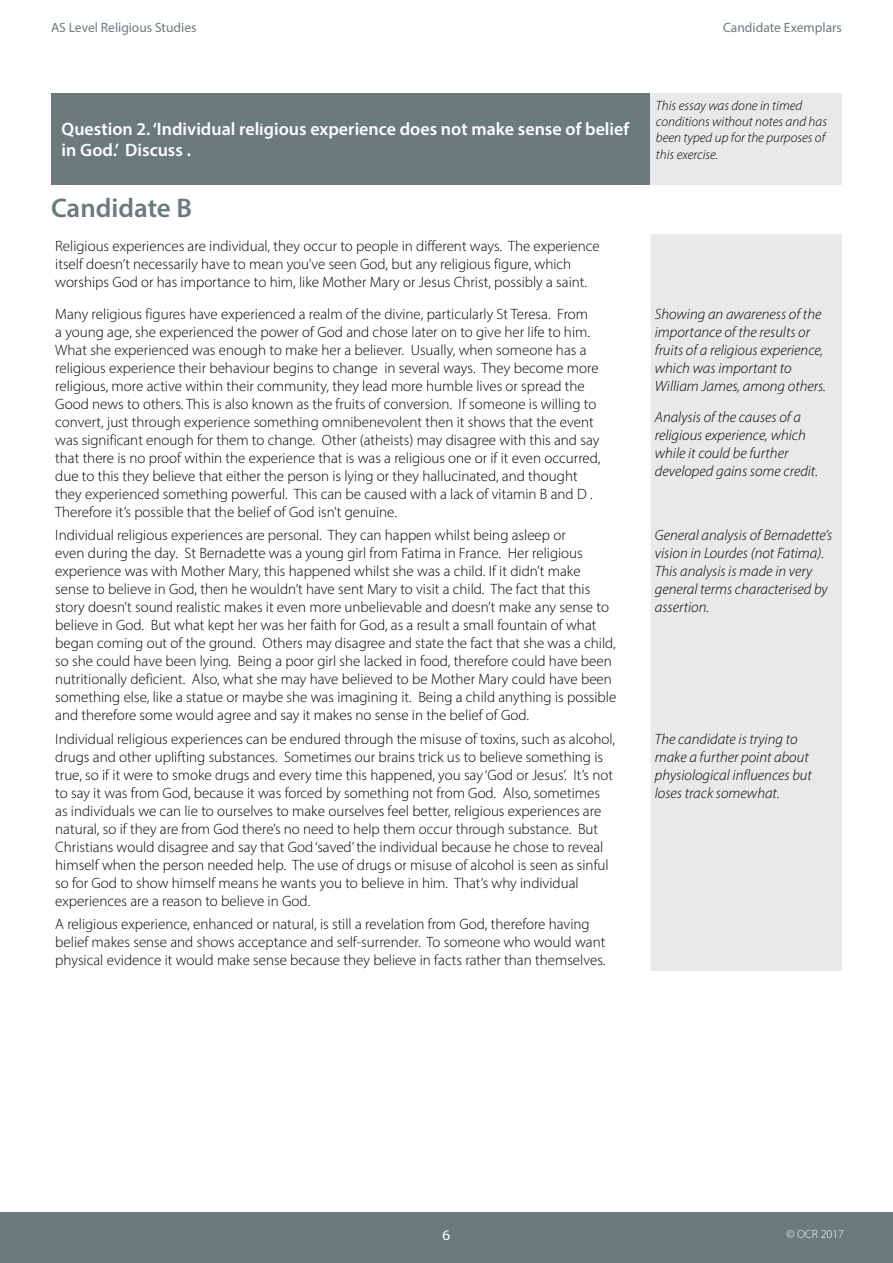
<style>
.page{position:relative;width:893px;height:1263px;background:#fff}
.page>*{position:absolute;margin:0;border:0;box-sizing:border-box;transform-origin:0 0}
.Subheading{font:600 27px "Myriad Pro";color:#6b7b7c}
.Body_white{font:600 18px/21.6px "Myriad Pro";color:#fff}
.Body{font:300 15px/18px "Myriad Pro";color:#000}
.Body-2{font:italic 300 15px/18px "Myriad Pro";color:#000}
.t1{font:15px "Myriad Pro";color:#fff}
.Body-3{font:italic 300 13.5px/16.2px "Myriad Pro";color:#000}
.t2{font:13.5px "Myriad Pro";color:#6b7b7c}
.t3{font:300 12px "Myriad Pro";color:#fff}
</style>
<div class="page">
<div style="left:0;top:1212px;width:893px;height:51px;background:#6b7b7c"></div>
<div style="left:51px;top:94px;width:600px;height:91px;background:#6b7b7c"></div>
<div style="left:651px;top:234px;width:191px;height:737px;background:#e9e9e9"></div>
<div style="left:651px;top:94px;width:191px;height:91px;background:#e9e9e9"></div>
<p class="t2" style="left:51px;top:19px;width:147px">AS Level Religious Studies</p>
<h3 class="Body_white" style="left:62px;top:117px;width:569px">Question 2. ‘Individual religious experience does not make sense of belief in God.’ Discuss .</h3>
<p class="t2" style="left:723px;top:19px;width:120px">Candidate Exemplars</p>
<h3 class="Body-3" style="left:656px;top:97px;width:173px">This essay was done in timed conditions without notes and has been typed up for the purposes of this exercise.</h3>
<h3 class="Subheading" style="left:51px;top:190px;width:143px">Candidate B</h3>
<h3 class="Body" style="left:55px;top:237px;width:546px">Religious experiences are individual, they occur to people in different ways. The experience itself doesn’t necessarily have to mean you’ve seen God, but any religious figure, which worships God or has importance to him, like Mother Mary or Jesus Christ, possibly a saint.</h3>
<h3 class="Body" style="left:55px;top:305px;width:547px">Many religious figures have experienced a realm of the divine, particularly St Teresa. From<br>a young age, she experienced the power of God and chose later on to give her life to him.<br>What she experienced was enough to make her a believer. Usually, when someone has a religious experience their behaviour begins to change in several ways. They become more religious, more active within their community, they lead more humble lives or spread the Good news to others. This is also known as the fruits of conversion. If someone is willing to convert, just through experience something omnibenevolent then it shows that the event was significant enough for them to change. Other (atheists) may disagree with this and say that there is no proof within the experience that is was a religious one or if it even occurred, due to this they believe that either the person is lying or they hallucinated, and thought they experienced something powerful. This can be caused with a lack of vitamin B and D .<br>Therefore it’s possible that the belief of God isn’t genuine.</h3>
<h3 class="Body-2" style="left:655px;top:305px;width:173px">Showing an awareness of the importance of the results or fruits of a religious experience, which was important to<br>William James, among others.</h3>
<h3 class="Body-2" style="left:655px;top:408px;width:165px">Analysis of the causes of a religious experience, which while it could be further developed gains some credit.</h3>
<h3 class="Body" style="left:55px;top:526px;width:563px">Individual religious experiences are personal. They can happen whilst being asleep or<br>even during the day. St Bernadette was a young girl from Fatima in France. Her religious experience was with Mother Mary, this happened whilst she was a child. If it didn’t make sense to believe in God, then he wouldn’t have sent Mary to visit a child. The fact that this story doesn’t sound realistic makes it even more unbelievable and doesn’t make any sense to believe in God. But what kept her was her faith for God, as a result a small fountain of what began coming out of the ground. Others may disagree and state the fact that she was a child, so she could have been lying. Being a poor girl she lacked in food, therefore could have been nutritionally deficient. Also, what she may have believed to be Mother Mary could have been something else, like a statue or maybe she was imagining it. Being a child anything is possible and therefore some would agree and say it makes no sense in the belief of God.</h3>
<h3 class="Body-2" style="left:655px;top:526px;width:179px">General analysis of Bernadette’s vision in Lourdes (not Fatima).<br>This analysis is made in very general terms characterised by assertion.</h3>
<h3 class="Body" style="left:55px;top:730px;width:561px">Individual religious experiences can be endured through the misuse of toxins, such as alcohol, drugs and other uplifting substances. Sometimes our brains trick us to believe something is true, so if it were to smoke drugs and every time this happened, you say ‘God or Jesus’. It’s not to say it was from God, because it was forced by something not from God. Also, sometimes as individuals we can lie to ourselves to make ourselves feel better, religious experiences are natural, so if they are from God there’s no need to help them occur through substance. But Christians would disagree and say that God ‘saved’ the individual because he chose to reveal himself when the person needed help. The use of drugs or misuse of alcohol is seen as sinful so for God to show himself means he wants you to believe in him. That’s why individual experiences are a reason to believe in God.</h3>
<h3 class="Body-2" style="left:655px;top:730px;width:158px">The candidate is trying to make a further point about physiological influences but loses track somewhat.</h3>
<h3 class="Body" style="left:55px;top:915px;width:552px">A religious experience, enhanced or natural, is still a revelation from God, therefore having belief makes sense and shows acceptance and self-surrender. To someone who would want physical evidence it would make sense because they believe in facts rather than themselves.</h3>
<p class="t1" style="left:443px;top:1226px;width:9px">6</p>
<p class="t3" style="left:786px;top:1227px;width:59px">© OCR 2017</p>
</div>
